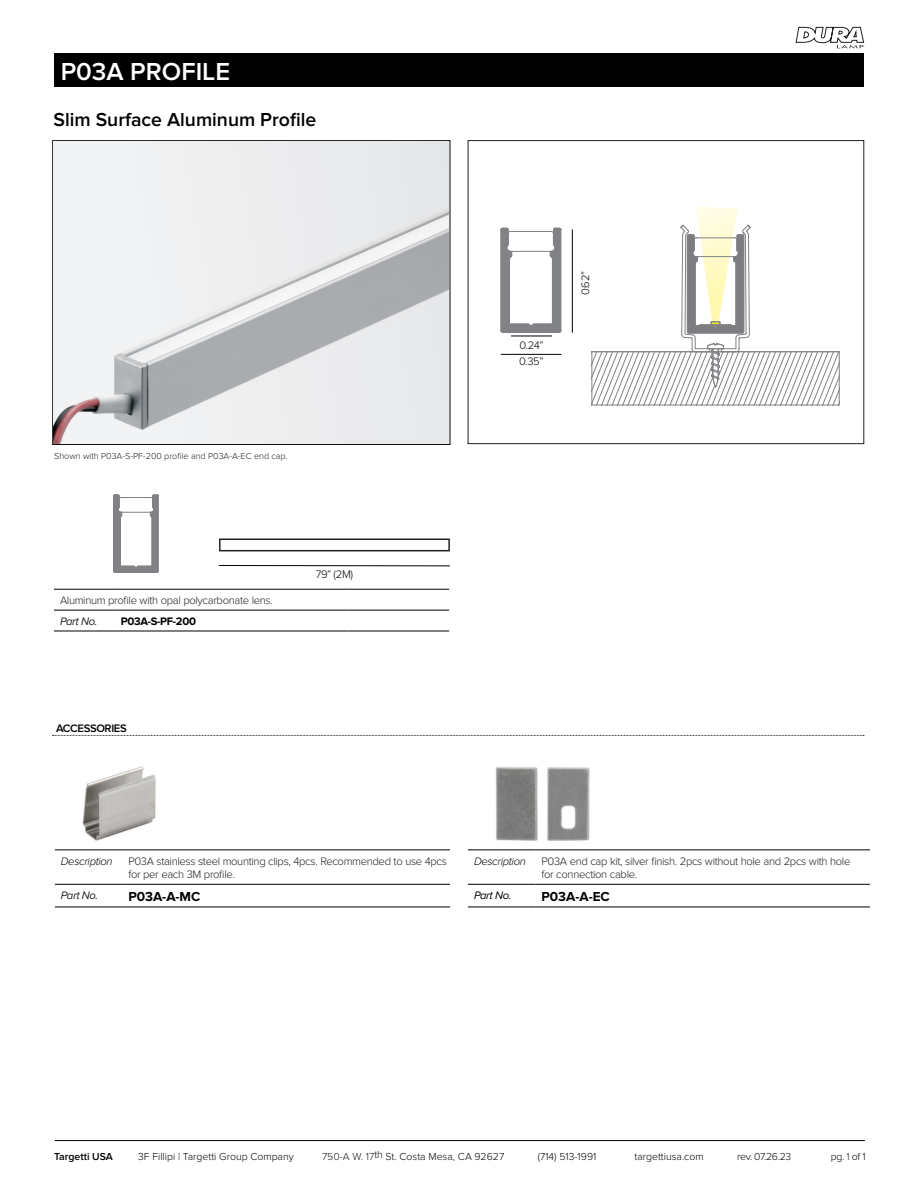
<style>
.page{position:relative;width:918px;height:1188px;background:#fff}
.page>*{position:absolute;margin:0;border:0;box-sizing:border-box;transform-origin:0 0}
.t1{font:600 25.5px "Proxima Nova";color:#fff}
.t2{font:600 19.5px "Proxima Nova";color:#000}
.t3{font:700 13.5px "Proxima Nova";color:#000}
.t4{font:300 11.25px/13.5px "Proxima Nova";letter-spacing:-.03em;color:#231f20}
.t5{font:italic 300 11.25px "Proxima Nova";letter-spacing:-.03em;color:#000}
.t6{font:300 11.25px "Proxima Nova";letter-spacing:-.03em;color:#000}
.t7{font:italic 11.25px "Proxima Nova";letter-spacing:-.03em;color:#231f20}
.t8{font:700 11.25px "Proxima Nova";letter-spacing:-.03em;color:#000}
.t9{font:600 11.25px "Proxima Nova";letter-spacing:-.03em;color:#000}
.t10{font:italic 11.25px "Proxima Nova";letter-spacing:-.03em;color:#000}
.t11{font:300 10.5px "Proxima Nova";color:#040503}
.t12{font:300 10.5px "Proxima Nova";color:#000}
.t13{font:600 10.5px "Proxima Nova";color:#000}
.t14{font:300 9px "Proxima Nova";color:#231f20}
.s1{color:#231f20}
</style>
<div class="page">
<div style="left:54px;top:53px;width:809px;height:34px;background:#000"></div>
<svg style="left:796px;top:27px;width:68px;height:22px"></svg>
<hr style="left:55px;top:1140px;width:810px;height:1px;background:#000">
<div style="left:468px;top:140px;width:396px;height:304px;border:1px solid #231f20"></div>
<hr style="left:468px;top:850px;width:68px;height:1px;background:#000">
<hr style="left:536px;top:850px;width:334px;height:1px;background:#000">
<hr style="left:468px;top:884px;width:68px;height:1px;background:#000">
<hr style="left:536px;top:884px;width:334px;height:1px;background:#000">
<hr style="left:468px;top:907px;width:68px;height:1px;background:#000">
<hr style="left:536px;top:907px;width:334px;height:1px;background:#000">
<hr style="left:55px;top:850px;width:67px;height:1px;background:#000">
<hr style="left:122px;top:850px;width:328px;height:1px;background:#000">
<hr style="left:55px;top:884px;width:67px;height:1px;background:#000">
<hr style="left:122px;top:884px;width:328px;height:1px;background:#000">
<hr style="left:55px;top:907px;width:67px;height:1px;background:#000">
<hr style="left:122px;top:907px;width:328px;height:1px;background:#000">
<hr style="left:54px;top:589px;width:61px;height:1px;background:#000">
<hr style="left:115px;top:589px;width:233px;height:1px;background:#000">
<hr style="left:348px;top:589px;width:101px;height:1px;background:#000">
<hr style="left:54px;top:610px;width:61px;height:1px;background:#000">
<hr style="left:115px;top:610px;width:233px;height:1px;background:#000">
<hr style="left:348px;top:610px;width:101px;height:1px;background:#000">
<hr style="left:54px;top:631px;width:61px;height:1px;background:#000">
<hr style="left:115px;top:631px;width:233px;height:1px;background:#000">
<hr style="left:348px;top:631px;width:101px;height:1px;background:#000">
<svg style="left:52px;top:735px;width:812px;height:1px"></svg>
<div style="left:219px;top:538px;width:231px;height:13px;border:2px solid #231f20"></div>
<hr style="left:219px;top:565px;width:231px;height:1px;background:#000">
<img style="left:53px;top:141px;width:396px;height:303px">
<hr style="left:501px;top:354px;width:60px;height:1px;background:#000">
<hr style="left:511px;top:336px;width:41px;height:1px;background:#000">
<svg style="left:501px;top:227px;width:60px;height:105px"></svg>
<hr style="left:572px;top:230px;width:1px;height:103px;background:#000">
<svg style="left:592px;top:207px;width:247px;height:198px"></svg>
<img style="left:82px;top:766px;width:74px;height:75px">
<img style="left:495px;top:767px;width:95px;height:74px">
<svg style="left:114px;top:494px;width:45px;height:78px"></svg>
<h1 class="t1" style="left:61px;top:57px;width:171px">P03A PROFILE</h1>
<p class="t2" style="left:53px;top:108px;width:264px">Slim Surface Aluminum Profile</p>
<p class="t14" style="left:54px;top:451px;width:235px">Shown with P03A-S-PF-200 profile and P03A-A-EC end cap.</p>
<p class="t4" style="left:60px;top:594px;width:214px">Aluminum profile with opal polycarbonate lens.</p>
<p class="t7" style="left:60px;top:615px;width:39px">Part No.</p>
<p class="t8" style="left:121px;top:615px;width:77px">P03A-S-PF-200</p>
<p class="t9" style="left:56px;top:722px;width:72px">ACCESSORIES</p>
<p class="t6" style="left:316px;top:567px;width:39px">79” (2M)</p>
<p class="t6" style="left:519px;top:339px;width:26px">0.24”</p>
<p class="t6" style="left:519px;top:355px;width:26px">0.35”</p>
<p class="t6" style="left:579px;top:295px;width:26px;rotate:-90deg">0.62”</p>
<p class="t5" style="left:61px;top:855px;width:53px">Description</p>
<p class="t4" style="left:128px;top:854px;width:320px">P03A stainless steel mounting clips, 4pcs. Recommended to use 4pcs for per each 3M profile.</p>
<p class="t7" style="left:61px;top:889px;width:39px">Part No.</p>
<p class="t3" style="left:128px;top:889px;width:74px">P03A-A-MC</p>
<p class="t5" style="left:474px;top:855px;width:53px">Description</p>
<p class="t4" style="left:542px;top:854px;width:310px">P03A end cap kit, silver finish. 2pcs without hole and 2pcs with hole for connection cable.</p>
<p class="t10" style="left:474px;top:889px;width:39px">Part No.</p>
<p class="t3" style="left:542px;top:889px;width:70px">P03A-A-EC</p>
<p class="t13" style="left:54px;top:1151px;width:61px">Targetti USA</p>
<p class="t12" style="left:138px;top:1151px;width:157px">3F Fillipi | Targetti Group Company</p>
<p class="t11" style="left:322px;top:1151px;width:184px"><span class="s1">750-A W. 17</span>th St. Costa Mesa, CA 92627</p>
<p class="t11" style="left:538px;top:1151px;width:60px">(714) 513-1991</p>
<p class="t12" style="left:634px;top:1151px;width:71px">targettiusa.com</p>
<p class="t11" style="left:737px;top:1151px;width:56px">rev. 07.26.23</p>
<p class="t11" style="left:831px;top:1151px;width:36px">pg. <span class="s1">1</span> of 1</p>
</div>
